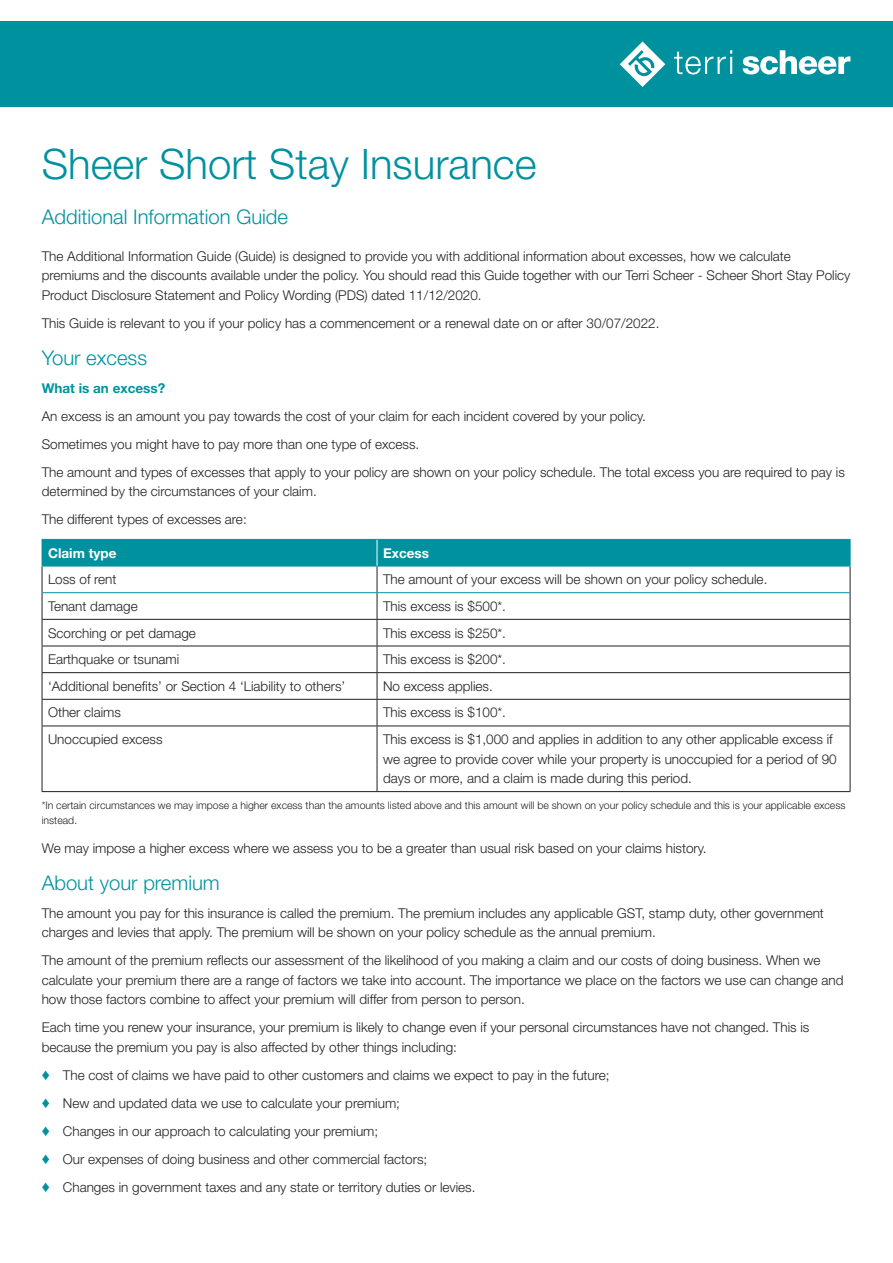
<style>
.page{position:relative;width:893px;height:1263px;background:#fff}
.page>*{position:absolute;margin:0;border:0;box-sizing:border-box;transform-origin:0 0}
.t1{font:300 42px "Helvetica Neue LT Std";color:#00919f}
.t2{font:300 20.25px "Helvetica Neue LT Std";color:#00919f}
.t3{font:300 13.5px/19.5px "Helvetica Neue LT Std";color:#231f20}
.t4{font:700 13.5px "Helvetica Neue LT Std";color:#00919f}
.t5{font:700 13.5px "Helvetica Neue LT Std";color:#fff}
.t6{font:300 10.5px/15px "Helvetica Neue LT Std";color:#231f20}
.s1{color:#00919f}
</style>
<div class="page">
<div style="left:0;top:21px;width:893px;height:85px;background:#00919f"></div>
<svg style="left:620px;top:41px;width:45px;height:46px"></svg>
<svg style="left:674px;top:50px;width:58px;height:24px"></svg>
<svg style="left:743px;top:50px;width:107px;height:24px"></svg>
<hr style="left:42px;top:725px;width:335px;height:1px;background:#231f20">
<hr style="left:42px;top:726px;width:1px;height:65px;background:#231f20">
<hr style="left:377px;top:725px;width:473px;height:1px;background:#231f20">
<hr style="left:377px;top:726px;width:1px;height:65px;background:#231f20">
<hr style="left:850px;top:726px;width:1px;height:65px;background:#231f20">
<hr style="left:42px;top:791px;width:335px;height:1px;background:#231f20">
<hr style="left:377px;top:791px;width:473px;height:1px;background:#231f20">
<svg style="left:42px;top:539px;width:809px;height:186px"></svg>
<h1 class="t1" style="left:42px;top:138px;width:496px">Sheer Short Stay Insurance</h1>
<h2 class="t2" style="left:42px;top:205px;width:248px">Additional Information Guide</h2>
<p class="t3" style="left:42px;top:246px;width:810px">The Additional Information Guide (Guide) is designed to provide you with additional information about excesses, how we calculate premiums and the discounts available under the policy. You should read this Guide together with our Terri Scheer - Scheer Short Stay Policy<br>Product Disclosure Statement and Policy Wording (PDS) dated 11/12/2020.</p>
<p class="t3" style="left:42px;top:313px;width:619px">This Guide is relevant to you if your policy has a commencement or a renewal date on or after 30/07/2022.</p>
<h2 class="t2" style="left:42px;top:345px;width:107px">Your excess</h2>
<p class="t4" style="left:42px;top:380px;width:125px">What is an excess?</p>
<p class="t3" style="left:42px;top:402px;width:805px;line-height:28px">An excess is an amount you pay towards the cost of your claim for each incident covered by your policy.<br>Sometimes you might have to pay more than one type of excess.<br>The amount and types of excesses that apply to your policy are shown on your policy schedule. The total excess you are required to pay is</p>
<p class="t3" style="left:42px;top:477px;width:277px;line-height:28px">determined by the circumstances of your claim.<br>The different types of excesses are:</p>
<p class="t5" style="left:48px;top:544px;width:70px">Claim type</p>
<p class="t5" style="left:383px;top:544px;width:47px">Excess</p>
<p class="t3" style="left:48px;top:569px;width:70px">Loss of rent</p>
<p class="t3" style="left:383px;top:569px;width:386px">The amount of your excess will be shown on your policy schedule.</p>
<p class="t3" style="left:48px;top:596px;width:91px">Tenant damage</p>
<p class="t3" style="left:383px;top:596px;width:125px">This excess is $500*.</p>
<p class="t3" style="left:48px;top:623px;width:149px">Scorching or pet damage</p>
<p class="t3" style="left:383px;top:623px;width:125px">This excess is $250*.</p>
<p class="t3" style="left:48px;top:649px;width:133px">Earthquake or tsunami</p>
<p class="t3" style="left:383px;top:649px;width:125px">This excess is $200*.</p>
<p class="t3" style="left:48px;top:676px;width:299px">‘Additional benefits’ or Section 4 ‘Liability to others’</p>
<p class="t3" style="left:383px;top:676px;width:111px">No excess applies.</p>
<p class="t3" style="left:48px;top:703px;width:75px">Other claims</p>
<p class="t3" style="left:383px;top:703px;width:125px">This excess is $100*.</p>
<p class="t3" style="left:48px;top:729px;width:116px">Unoccupied excess</p>
<p class="t3" style="left:383px;top:729px;width:455px">This excess is $1,000 and applies in addition to any other applicable excess if we agree to provide cover while your property is unoccupied for a period of 90 days or more, and a claim is made during this period.</p>
<p class="t6" style="left:42px;top:798px;width:805px">*In certain circumstances we may impose a higher excess than the amounts listed above and this amount will be shown on your policy schedule and this is your applicable excess instead.</p>
<p class="t3" style="left:42px;top:838px;width:666px">We may impose a higher excess where we assess you to be a greater than usual risk based on your claims history.</p>
<h2 class="t2" style="left:42px;top:870px;width:180px">About your premium</h2>
<p class="t3" style="left:42px;top:903px;width:784px">The amount you pay for this insurance is called the premium. The premium includes any applicable GST, stamp duty, other government charges and levies that apply. The premium will be shown on your policy schedule as the annual premium.</p>
<p class="t3" style="left:42px;top:950px;width:803px">The amount of the premium reflects our assessment of the likelihood of you making a claim and our costs of doing business. When we calculate your premium there are a range of factors we take into account. The importance we place on the factors we use can change and how those factors combine to affect your premium will differ from person to person.</p>
<p class="t3" style="left:42px;top:1017px;width:769px">Each time you renew your insurance, your premium is likely to change even if your personal circumstances have not changed. This is because the premium you pay is also affected by other things including:</p>
<p class="t3" style="left:42px;top:1060px;width:569px;line-height:28px"><span class="s1">♦</span> The cost of claims we have paid to other customers and claims we expect to pay in the future; <span class="s1">♦</span> New and updated data we use to calculate your premium;<br><span class="s1">♦</span> Changes in our approach to calculating your premium;<br><span class="s1">♦</span> Our expenses of doing business and other commercial factors;<br><span class="s1">♦</span> Changes in government taxes and any state or territory duties or levies.</p>
</div>
